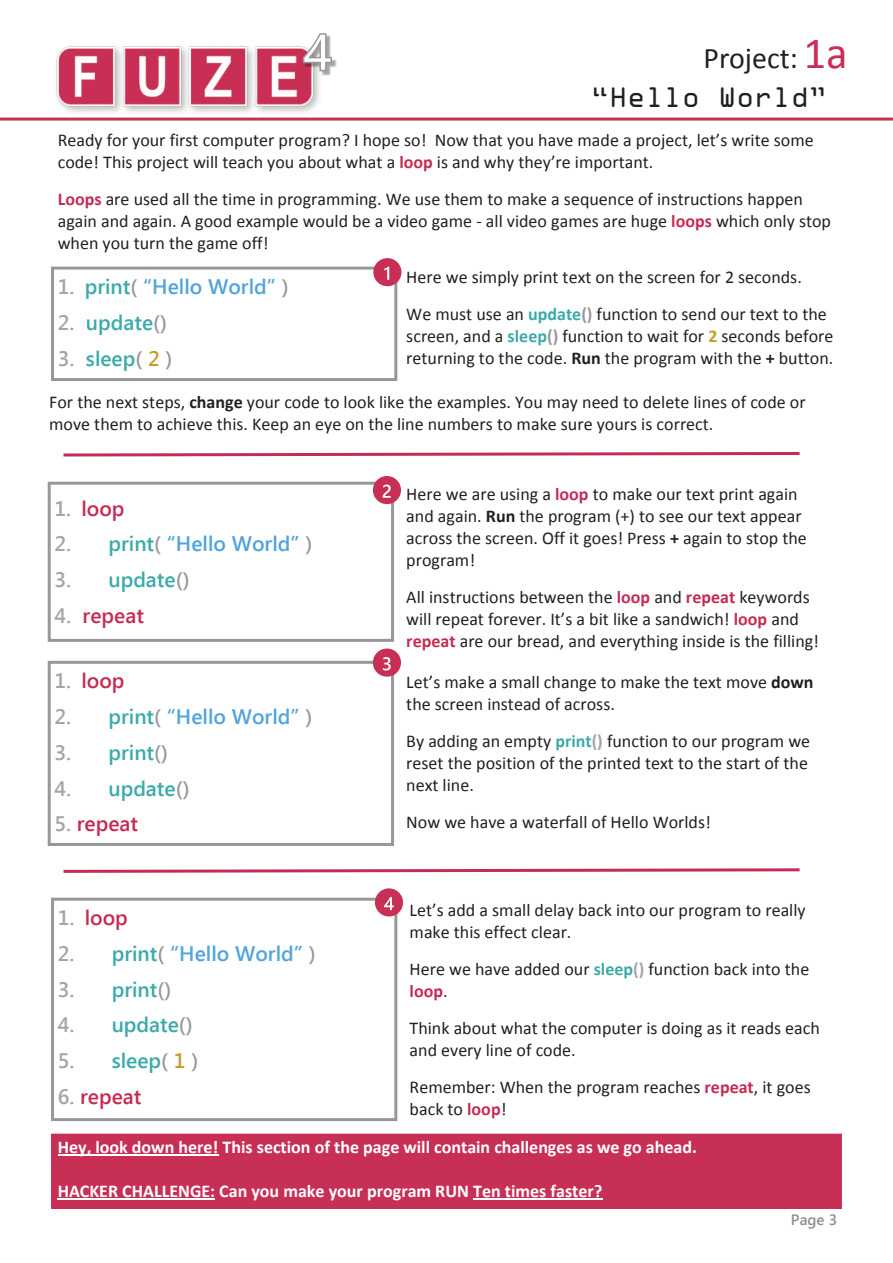
<style>
.page{position:relative;width:893px;height:1263px;background:#fff}
.page>*{position:absolute;margin:0;border:0;box-sizing:border-box;transform-origin:0 0}
.t1{font:30px "OCRA Extended";color:#231f20}
.t2{font:30px "Calibri";color:#231f20}
.t3{font:600 21px "Segoe UI";color:#52a4da}
.t4{font:600 21px "Segoe UI";color:#3caaa9}
.t5{font:600 21px "Segoe UI";color:#c52c54}
.t6{font:18px/22px "Calibri";color:#231f20}
.t7{font:700 18px "Calibri";color:#fff}
.t8{font:600 15px "Segoe UI";color:#8e9093}
.s1{font-size:45px;color:#c82f55}
.s2{font-weight:700;color:#c52c54}
.s3{color:#a4a5a9}
.s4{color:#3caaa9}
.s5{color:#96989b}
.s6{color:#c89d2c}
.s7{font-weight:700;color:#3caaa9}
.s8{font-weight:700;color:#96989b}
.s9{font-weight:700;color:#c89d2c}
.s10{font-weight:700}
.s11{font-weight:700;color:#a4a5a9}
</style>
<div class="page">
<hr style="left:0;top:118px;width:893px;height:3px;background:#c82f55">
<img style="left:51px;top:46px;width:274px;height:72px">
<div style="left:51px;top:267px;width:346px;height:114px;border:3px solid #96989b"></div>
<div style="left:373px;top:258px;width:28px;height:28px;background:#c82f55;border-radius:50%"></div>
<svg style="left:384px;top:267px;width:5px;height:13px"></svg>
<div style="left:53px;top:1135px;width:787px;height:72px;background:#c82f55"></div>
<div style="left:51px;top:1133px;width:791px;height:76px;border:3px solid #c82f55"></div>
<hr style="left:58px;top:1154px;width:160px;height:2px;background:#fff">
<hr style="left:58px;top:1198px;width:157px;height:2px;background:#fff">
<hr style="left:473px;top:1198px;width:129px;height:2px;background:#fff">
<div style="left:48px;top:482px;width:346px;height:160px;border:3px solid #96989b"></div>
<div style="left:373px;top:476px;width:28px;height:28px;background:#c82f55;border-radius:50%"></div>
<svg style="left:383px;top:485px;width:8px;height:13px"></svg>
<div style="left:48px;top:661px;width:346px;height:185px;border:3px solid #96989b"></div>
<div style="left:51px;top:898px;width:346px;height:223px;border:3px solid #96989b"></div>
<div style="left:373px;top:648px;width:28px;height:29px;background:#c82f55;border-radius:50%"></div>
<svg style="left:383px;top:657px;width:8px;height:13px"></svg>
<div style="left:375px;top:888px;width:28px;height:28px;background:#c82f55;border-radius:50%"></div>
<svg style="left:384px;top:897px;width:10px;height:13px"></svg>
<svg style="left:63px;top:868px;width:737px;height:5px"></svg>
<svg style="left:63px;top:452px;width:737px;height:5px"></svg>
<img style="left:303px;top:59px;width:34px;height:18px">
<svg style="left:302px;top:33px;width:31px;height:39px"></svg>
<h1 class="t2" style="left:703px;top:45px;width:146px">Project: <span class="s1">1a</span></h1>
<h1 class="t1" style="left:591px;top:88px;width:238px">“Hello World”</h1>
<p class="t6" style="left:58px;top:130px;width:757px">Ready for your first computer program? I hope so! Now that you have made a project, let’s write some code! This project will teach you about what a <span class="s2">loop</span> is and why they’re important.</p>
<p class="t6" style="left:58px;top:189px;width:775px"><span class="s2">Loops</span> are used all the time in programming. We use them to make a sequence of instructions happen again and again. A good example would be a video game - all video games are huge <span class="s2">loops</span> which only stop when you turn the game off!</p>
<p class="t3" style="left:58px;top:279px;width:232px"><span class="s3">1.</span> <span class="s4">print</span><span class="s5">(</span> “Hello World” <span class="s5">)</span></p>
<p class="t4" style="left:58px;top:314px;width:111px"><span class="s3">2.</span> update<span class="s5">()</span></p>
<p class="t4" style="left:58px;top:350px;width:116px"><span class="s3">3.</span> sleep<span class="s5">(</span> <span class="s6">2</span> <span class="s5">)</span></p>
<p class="t6" style="left:406px;top:260px;width:422px;line-height:37px">Here we simply print text on the screen for 2 seconds.<br>We must use an <span class="s7">update</span><span class="s8">()</span> function to send our text to the</p>
<p class="t6" style="left:406px;top:326px;width:429px">screen, and a <span class="s7">sleep</span><span class="s8">()</span> function to wait for <span class="s9">2</span> seconds before returning to the code. <span class="s10">Run</span> the program with the <span class="s10">+</span> button.</p>
<p class="t6" style="left:49px;top:392px;width:758px">For the next steps, <span class="s10">change</span> your code to look like the examples. You may need to delete lines of code or move them to achieve this. Keep an eye on the line numbers to make sure yours is correct.</p>
<p class="t5" style="left:54px;top:500px;width:72px"><span class="s3">1.</span> loop</p>
<p class="t3" style="left:54px;top:536px;width:259px"><span class="s3">2.</span> <span class="s4">print</span><span class="s5">(</span> “Hello World” <span class="s5">)</span></p>
<p class="t4" style="left:54px;top:572px;width:137px"><span class="s3">3.</span> update<span class="s5">()</span></p>
<p class="t5" style="left:54px;top:608px;width:91px"><span class="s3">4.</span> repeat</p>
<p class="t5" style="left:54px;top:673px;width:72px"><span class="s3">1.</span> loop</p>
<p class="t3" style="left:54px;top:709px;width:259px"><span class="s3">2.</span> <span class="s4">print</span><span class="s5">(</span> “Hello World” <span class="s5">)</span></p>
<p class="t4" style="left:54px;top:744px;width:115px"><span class="s3">3.</span> print<span class="s5">()</span></p>
<p class="t4" style="left:54px;top:780px;width:137px"><span class="s3">4.</span> update<span class="s5">()</span></p>
<p class="t5" style="left:54px;top:816px;width:85px"><span class="s3">5.</span> repeat</p>
<p class="t5" style="left:58px;top:910px;width:72px"><span class="s3">1.</span> loop</p>
<p class="t3" style="left:58px;top:945px;width:259px"><span class="s3">2.</span> <span class="s4">print</span><span class="s5">(</span> “Hello World” <span class="s5">)</span></p>
<p class="t4" style="left:58px;top:981px;width:115px"><span class="s3">3.</span> print<span class="s5">()</span></p>
<p class="t4" style="left:58px;top:1017px;width:137px"><span class="s3">4.</span> update<span class="s5">()</span></p>
<p class="t4" style="left:58px;top:1053px;width:142px"><span class="s3">5.</span> sleep<span class="s5">(</span> <span class="s6">1</span> <span class="s5">)</span></p>
<p class="t5" style="left:58px;top:1089px;width:85px"><span class="s3">6.</span> repeat</p>
<p class="t6" style="left:406px;top:484px;width:402px">Here we are using a <span class="s2">loop</span> to make our text print again and again. <span class="s10">Run</span> the program (+) to see our text appear across the screen. Off it goes! Press <span class="s10">+</span> again to stop the program!</p>
<p class="t6" style="left:406px;top:587px;width:414px">All instructions between the <span class="s2">loop</span> and <span class="s2">repeat</span> keywords will repeat forever. It’s a bit like a sandwich! <span class="s2">loop</span> and <span class="s2">repeat</span> are our bread, and everything inside is the filling!</p>
<p class="t6" style="left:406px;top:673px;width:409px">Let’s make a small change to make the text move <span class="s10">down </span>the screen instead of across.</p>
<p class="t6" style="left:406px;top:732px;width:405px">By adding an empty <span class="s7">print</span><span class="s11">()</span> function to our program we reset the position of the printed text to the start of the next line.</p>
<p class="t6" style="left:406px;top:813px;width:306px">Now we have a waterfall of Hello Worlds!</p>
<p class="t6" style="left:410px;top:900px;width:398px">Let’s add a small delay back into our program to really make this effect clear.</p>
<p class="t6" style="left:410px;top:959px;width:401px">Here we have added our <span class="s7">sleep</span><span class="s11">()</span> function back into the <span class="s2">loop</span>.</p>
<p class="t6" style="left:410px;top:1018px;width:412px">Think about what the computer is doing as it reads each and every line of code.</p>
<p class="t6" style="left:410px;top:1077px;width:403px">Remember: When the program reaches <span class="s2">repeat</span>, it goes back to <span class="s2">loop</span>!</p>
<p class="t7" style="left:58px;top:1139px;width:641px">Hey, look down here! This section of the page will contain challenges as we go ahead.</p>
<p class="t7" style="left:58px;top:1183px;width:546px">HACKER CHALLENGE: Can you make your program RUN Ten times faster?</p>
<p class="t8" style="left:791px;top:1214px;width:48px">Page 3</p>
</div>
